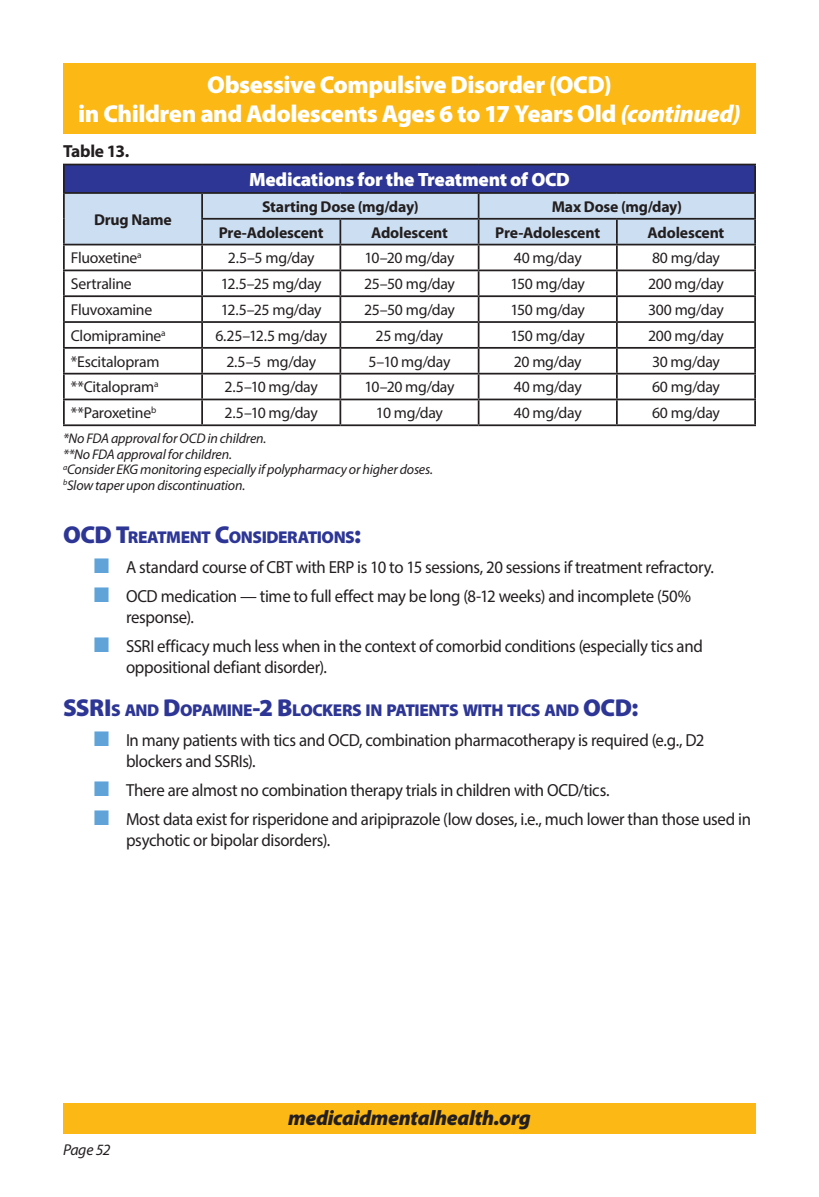
<style>
.page{position:relative;width:819px;height:1197px;background:#fff}
.page>*{position:absolute;margin:0;border:0;box-sizing:border-box;transform-origin:0 0}
.t1{font:900 24.5px "Myriad Pro";letter-spacing:-.02em;color:#fff}
.t2{font:italic 900 21px "Myriad Pro";letter-spacing:-.015em;color:#231f20}
.Table_Head{font:900 19.25px "Myriad Pro";letter-spacing:-.015em;color:#fff}
.t3{font:17.5px/21px "Myriad Pro";letter-spacing:-.02em;color:#231f20;scale:.96 1}
.Table{font:700 17.5px "Myriad Pro";letter-spacing:-.015em;color:#231f20}
.Subheads{font:900 17.15px "Myriad Pro";letter-spacing:-.025em;color:#2d3695}
.Table_Body_Text{font:15.75px "Myriad Pro";letter-spacing:-.015em;color:#231f20}
.t4{font:700 15.75px "Myriad Pro";letter-spacing:-.01em;color:#231f20}
.t5{font:italic 15.75px "Myriad Pro";letter-spacing:-.03em;color:#231f20}
.Notes{font:italic 14px "Myriad Pro";letter-spacing:-.015em;color:#231f20}
.s1{font-style:italic}
.s2{font-size:24.5px}
.s3{color:#60a3d8}
</style>
<div class="page">
<div style="left:63px;top:1104px;width:693px;height:30px;background:#fcb814"></div>
<div style="left:63px;top:63px;width:693px;height:71px;background:#fcb814"></div>
<div style="left:64px;top:165px;width:691px;height:28px;background:#2d3695"></div>
<hr style="left:63px;top:164px;width:139px;height:1px;background:#231f20">
<hr style="left:63px;top:165px;width:2px;height:27px;background:#231f20">
<hr style="left:202px;top:164px;width:138px;height:1px;background:#231f20">
<hr style="left:340px;top:164px;width:139px;height:1px;background:#231f20">
<hr style="left:479px;top:164px;width:138px;height:1px;background:#231f20">
<hr style="left:617px;top:164px;width:139px;height:1px;background:#231f20">
<hr style="left:754px;top:165px;width:2px;height:27px;background:#231f20">
<hr style="left:63px;top:192px;width:139px;height:2px;background:#231f20">
<hr style="left:63px;top:194px;width:2px;height:25px;background:#231f20">
<hr style="left:202px;top:192px;width:138px;height:2px;background:#231f20">
<hr style="left:340px;top:192px;width:139px;height:2px;background:#231f20">
<hr style="left:479px;top:192px;width:138px;height:2px;background:#231f20">
<hr style="left:617px;top:192px;width:139px;height:2px;background:#231f20">
<hr style="left:754px;top:194px;width:2px;height:24px;background:#231f20">
<hr style="left:63px;top:219px;width:2px;height:25px;background:#231f20">
<hr style="left:617px;top:218px;width:139px;height:2px;background:#231f20">
<hr style="left:754px;top:220px;width:2px;height:24px;background:#231f20">
<hr style="left:63px;top:244px;width:139px;height:1px;background:#231f20">
<hr style="left:63px;top:245px;width:2px;height:25px;background:#231f20">
<hr style="left:617px;top:244px;width:139px;height:1px;background:#231f20">
<hr style="left:754px;top:245px;width:2px;height:25px;background:#231f20">
<hr style="left:63px;top:270px;width:139px;height:1px;background:#231f20">
<hr style="left:63px;top:271px;width:2px;height:24px;background:#231f20">
<hr style="left:617px;top:270px;width:139px;height:1px;background:#231f20">
<hr style="left:754px;top:271px;width:2px;height:24px;background:#231f20">
<hr style="left:63px;top:295px;width:139px;height:2px;background:#231f20">
<hr style="left:63px;top:297px;width:2px;height:24px;background:#231f20">
<hr style="left:617px;top:295px;width:139px;height:2px;background:#231f20">
<hr style="left:754px;top:297px;width:2px;height:24px;background:#231f20">
<hr style="left:63px;top:321px;width:139px;height:2px;background:#231f20">
<hr style="left:63px;top:323px;width:2px;height:24px;background:#231f20">
<hr style="left:617px;top:321px;width:139px;height:2px;background:#231f20">
<hr style="left:754px;top:323px;width:2px;height:24px;background:#231f20">
<hr style="left:63px;top:347px;width:139px;height:2px;background:#231f20">
<hr style="left:63px;top:349px;width:2px;height:24px;background:#231f20">
<hr style="left:617px;top:347px;width:139px;height:2px;background:#231f20">
<hr style="left:754px;top:349px;width:2px;height:24px;background:#231f20">
<hr style="left:63px;top:373px;width:139px;height:2px;background:#231f20">
<hr style="left:63px;top:375px;width:2px;height:24px;background:#231f20">
<hr style="left:617px;top:373px;width:139px;height:2px;background:#231f20">
<hr style="left:754px;top:375px;width:2px;height:24px;background:#231f20">
<hr style="left:63px;top:399px;width:139px;height:1px;background:#231f20">
<hr style="left:63px;top:400px;width:2px;height:24px;background:#231f20">
<svg style="left:64px;top:193px;width:691px;height:231px"></svg>
<hr style="left:479px;top:399px;width:138px;height:1px;background:#231f20">
<hr style="left:478px;top:400px;width:2px;height:24px;background:#231f20">
<hr style="left:617px;top:399px;width:139px;height:1px;background:#231f20">
<hr style="left:616px;top:400px;width:2px;height:24px;background:#231f20">
<hr style="left:754px;top:400px;width:2px;height:24px;background:#231f20">
<hr style="left:63px;top:424px;width:139px;height:2px;background:#231f20">
<hr style="left:202px;top:424px;width:138px;height:2px;background:#231f20">
<hr style="left:340px;top:424px;width:139px;height:2px;background:#231f20">
<hr style="left:479px;top:424px;width:138px;height:2px;background:#231f20">
<hr style="left:617px;top:424px;width:139px;height:2px;background:#231f20">
<p class="t1" style="left:207px;top:68px;width:406px">Obsessive Compulsive Disorder (OCD)</p>
<p class="t1" style="left:78px;top:98px;width:664px">in Children and Adolescents Ages 6 to 17 Years Old <span class="s1">(continued)</span></p>
<p class="Table" style="left:63px;top:139px;width:68px">Table 13.</p>
<p class="Table_Head" style="left:249px;top:167px;width:322px">Medications for the Treatment of OCD</p>
<p class="t4" style="left:94px;top:209px;width:79px">Drug Name</p>
<p class="t4" style="left:262px;top:196px;width:158px">Starting Dose (mg/day)</p>
<p class="t4" style="left:552px;top:196px;width:132px">Max Dose (mg/day)</p>
<p class="t4" style="left:219px;top:222px;width:106px">Pre-Adolescent</p>
<p class="t4" style="left:371px;top:222px;width:78px">Adolescent</p>
<p class="t4" style="left:495px;top:222px;width:106px">Pre-Adolescent</p>
<p class="t4" style="left:648px;top:222px;width:78px">Adolescent</p>
<p class="Table_Body_Text" style="left:71px;top:248px;width:72px">Fluoxetine<sup>a</sup></p>
<p class="Table_Body_Text" style="left:228px;top:248px;width:88px">2.5–5 mg/day</p>
<p class="Table_Body_Text" style="left:364px;top:248px;width:92px">10–20 mg/day</p>
<p class="Table_Body_Text" style="left:514px;top:248px;width:70px">40 mg/day</p>
<p class="Table_Body_Text" style="left:652px;top:248px;width:69px">80 mg/day</p>
<p class="Table_Body_Text" style="left:71px;top:274px;width:62px">Sertraline</p>
<p class="Table_Body_Text" style="left:221px;top:274px;width:102px">12.5–25 mg/day</p>
<p class="Table_Body_Text" style="left:364px;top:274px;width:92px">25–50 mg/day</p>
<p class="Table_Body_Text" style="left:511px;top:274px;width:76px">150 mg/day</p>
<p class="Table_Body_Text" style="left:648px;top:274px;width:77px">200 mg/day</p>
<p class="Table_Body_Text" style="left:71px;top:300px;width:83px">Fluvoxamine</p>
<p class="Table_Body_Text" style="left:221px;top:300px;width:102px">12.5–25 mg/day</p>
<p class="Table_Body_Text" style="left:364px;top:300px;width:92px">25–50 mg/day</p>
<p class="Table_Body_Text" style="left:511px;top:300px;width:76px">150 mg/day</p>
<p class="Table_Body_Text" style="left:648px;top:300px;width:77px">300 mg/day</p>
<p class="Table_Body_Text" style="left:71px;top:326px;width:96px">Clomipramine<sup>a</sup></p>
<p class="Table_Body_Text" style="left:215px;top:326px;width:113px">6.25–12.5 mg/day</p>
<p class="Table_Body_Text" style="left:376px;top:326px;width:69px">25 mg/day</p>
<p class="Table_Body_Text" style="left:511px;top:326px;width:76px">150 mg/day</p>
<p class="Table_Body_Text" style="left:648px;top:326px;width:77px">200 mg/day</p>
<p class="Table_Body_Text" style="left:71px;top:352px;width:90px">*Escitalopram</p>
<p class="Table_Body_Text" style="left:226px;top:352px;width:91px">2.5–5 mg/day</p>
<p class="Table_Body_Text" style="left:369px;top:352px;width:83px">5–10 mg/day</p>
<p class="Table_Body_Text" style="left:514px;top:352px;width:69px">20 mg/day</p>
<p class="Table_Body_Text" style="left:652px;top:352px;width:69px">30 mg/day</p>
<p class="Table_Body_Text" style="left:71px;top:377px;width:89px">**Citalopram<sup>a</sup></p>
<p class="Table_Body_Text" style="left:225px;top:377px;width:95px">2.5–10 mg/day</p>
<p class="Table_Body_Text" style="left:364px;top:377px;width:92px">10–20 mg/day</p>
<p class="Table_Body_Text" style="left:514px;top:377px;width:70px">40 mg/day</p>
<p class="Table_Body_Text" style="left:652px;top:377px;width:69px">60 mg/day</p>
<p class="Table_Body_Text" style="left:71px;top:403px;width:87px">**Paroxetine<sup>b</sup></p>
<p class="Table_Body_Text" style="left:225px;top:403px;width:95px">2.5–10 mg/day</p>
<p class="Table_Body_Text" style="left:376px;top:403px;width:69px">10 mg/day</p>
<p class="Table_Body_Text" style="left:514px;top:403px;width:70px">40 mg/day</p>
<p class="Table_Body_Text" style="left:652px;top:403px;width:69px">60 mg/day</p>
<p class="Notes" style="left:63px;top:429px;width:205px">*No FDA approval for OCD in children.</p>
<p class="Notes" style="left:63px;top:445px;width:170px">**No FDA approval for children.</p>
<p class="Notes" style="left:63px;top:461px;width:372px"><sup>a</sup>Consider EKG monitoring especially if polypharmacy or higher doses.</p>
<p class="Notes" style="left:63px;top:477px;width:184px"><sup>b</sup>Slow taper upon discontinuation.</p>
<p class="Subheads" style="left:63px;top:525px;width:300px"><span class="s2">OCD T</span>REATMENT <span class="s2">C</span>ONSIDERATIONS<span class="s2">:</span></p>
<p class="t3" style="left:94px;top:557px;width:647px"><span class="s3">■</span> A standard course of CBT with ERP is 10 to 15 sessions, 20 sessions if treatment refractory.</p>
<p class="t3" style="left:126px;top:585px;width:590px;text-indent:-32px"><span class="s3">■</span> OCD medication — time to full effect may be long (8-12 weeks) and incomplete (50% response).</p>
<p class="t3" style="left:126px;top:635px;width:602px;text-indent:-32px"><span class="s3">■</span> SSRI efficacy much less when in the context of comorbid conditions (especially tics and oppositional defiant disorder).</p>
<p class="Subheads" style="left:63px;top:699px;width:577px"><span class="s2">SSRI</span>S AND <span class="s2">D</span>OPAMINE<span class="s2">-2 B</span>LOCKERS IN PATI ENTS WITH TICS AND <span class="s2">OCD:</span></p>
<p class="t3" style="left:126px;top:730px;width:604px;text-indent:-32px"><span class="s3">■</span> In many patients with tics and OCD, combination pharmacotherapy is required (e.g., D2 blockers and SSRIs).</p>
<p class="t3" style="left:94px;top:780px;width:538px"><span class="s3">■</span> There are almost no combination therapy trials in children with OCD/tics.</p>
<p class="t3" style="left:126px;top:809px;width:653px;text-indent:-32px"><span class="s3">■</span> Most data exist for risperidone and aripiprazole (low doses, i.e., much lower than those used in psychotic or bipolar disorders).</p>
<p class="t5" style="left:63px;top:1140px;width:49px">Page 52</p>
<p class="t2" style="left:288px;top:1104px;width:244px">medicaidmentalhealth.org</p>
</div>
